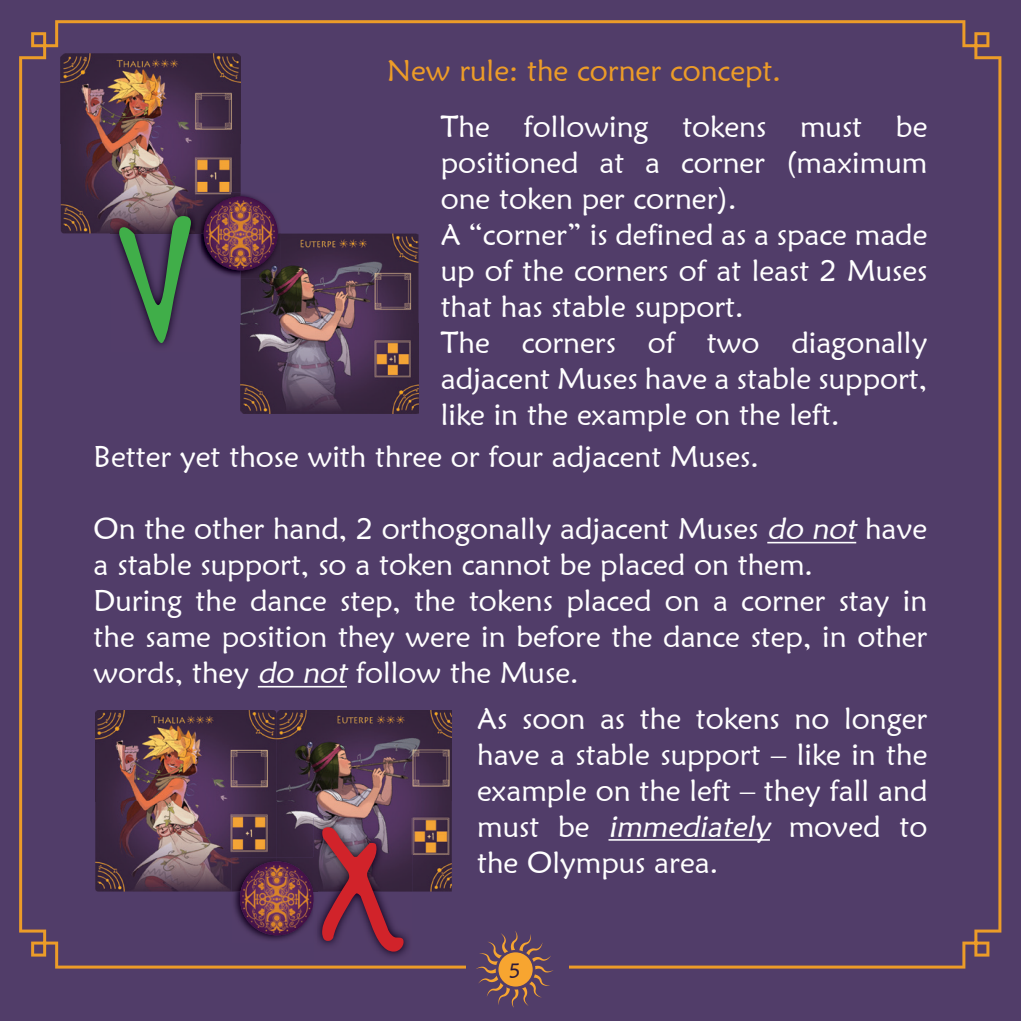
<style>
.page{position:relative;width:1021px;height:1021px;background:#fff}
.page>*{position:absolute;margin:0;border:0;box-sizing:border-box;transform-origin:0 0}
.t1{font:30px/36px "Maiandra GD";color:#fff}
.t2{font:30px "Maiandra GD";color:#ec9c28}
.t3{font:21px "Maiandra GD";color:#2d1a3d}
.s1{font-style:italic}
</style>
<div class="page">
<div style="left:0;top:0;width:1020px;height:1020px;background:#513d69"></div>
<div style="left:19px;top:20px;width:982px;height:948px;background:#513d69"></div>
<div style="left:466px;top:929px;width:102px;height:78px;background:#513d69"></div>
<svg style="left:476px;top:931px;width:77px;height:76px"></svg>
<div style="left:498px;top:952px;width:34px;height:34px;background:#f7a530;border-radius:50%"></div>
<hr style="left:767px;top:542px;width:89px;height:1px;background:#fff">
<hr style="left:258px;top:686px;width:89px;height:1px;background:#fff">
<hr style="left:608px;top:839px;width:162px;height:1px;background:#fff">
<img style="left:61px;top:53px;width:180px;height:180px">
<img style="left:241px;top:233px;width:177px;height:180px">
<img style="left:200px;top:192px;width:81px;height:86px">
<img style="left:204px;top:196px;width:73px;height:74px">
<img style="left:195px;top:192px;width:46px;height:41px">
<img style="left:204px;top:196px;width:30px;height:30px">
<img style="left:241px;top:233px;width:40px;height:45px">
<img style="left:247px;top:240px;width:30px;height:30px">
<img style="left:204px;top:196px;width:73px;height:74px;border-radius:37px">
<img style="left:95px;top:710px;width:357px;height:181px">
<img style="left:231px;top:857px;width:82px;height:86px">
<svg style="left:265px;top:861px;width:11px;height:2px"></svg>
<img style="left:313px;top:817px;width:100px;height:143px">
<div style="left:110px;top:233px;width:90px;height:119px;background:#523d69"></div>
<img style="left:110px;top:207px;width:85px;height:26px">
<img style="left:195px;top:207px;width:5px;height:71px">
<svg style="left:313px;top:824px;width:91px;height:129px;background:#3e2d4b"></svg>
<svg style="left:119px;top:216px;width:76px;height:128px;background:#3a284a"></svg>
<p class="t2" style="left:387px;top:53px;width:395px">New rule: the corner concept.</p>
<p class="t1" style="left:441px;top:108px;width:488px">The following tokens must be positioned at a corner (maximum one token per corner).<br>A “corner” is defined as a space made up of the corners of at least 2 Muses that has stable support.<br>The corners of two diagonally adjacent Muses have a stable support, like in the example on the left.</p>
<p class="t1" style="left:94px;top:438px;width:667px">Better yet those with three or four adjacent Muses.</p>
<p class="t1" style="left:94px;top:510px;width:835px">On the other hand, 2 orthogonally adjacent Muses <span class="s1">do not</span> have a stable support, so a token cannot be placed on them.<br>During the dance step, the tokens placed on a corner stay in the same position they were in before the dance step, in other words, they <span class="s1">do not</span> follow the Muse.</p>
<p class="t1" style="left:477px;top:699px;width:452px;text-align:justify">As soon as the tokens no longer have a stable support – like in the example on the left – they fall and m u s t b e <span class="s1">immediately</span> m ov e d t o the Olympus area.</p>
<p class="t3" style="left:509px;top:957px;width:13px">5</p>
</div>
